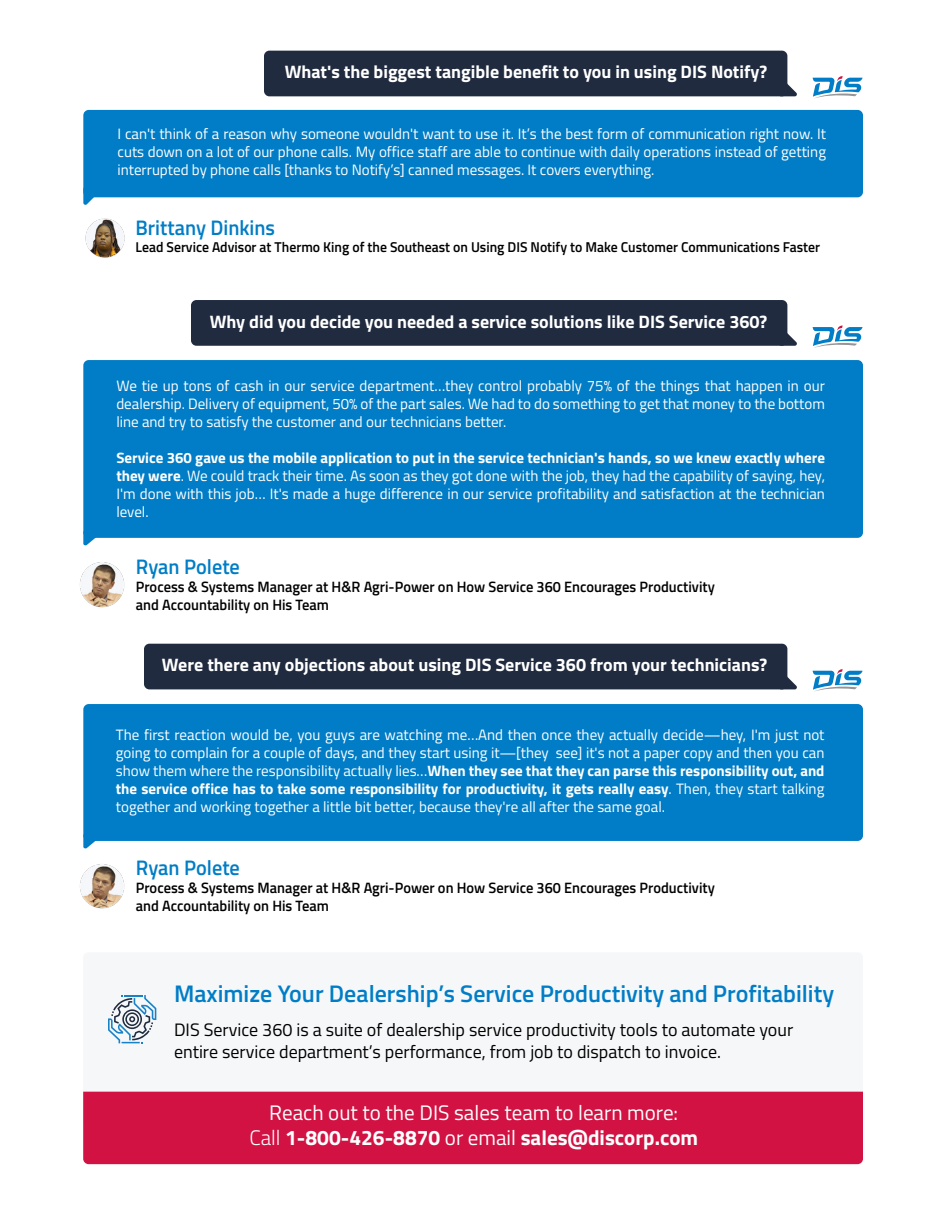
<style>
.page{position:relative;width:945px;height:1215px;background:#fff}
.page>*{position:absolute;margin:0;border:0;box-sizing:border-box;transform-origin:0 0}
.t1{font:600 24px "Titillium Web";color:#007dc6}
.t2{font:21px/25.2px "Titillium Web";color:#fff;text-align:center}
.t3{font:600 21px "Titillium Web";color:#007dc6}
.t4{font:700 18px "Titillium Web";color:#fff}
.t5{font:18px/21.6px "Titillium Web";color:#000}
.t6{font:15px/18px "Titillium Web";color:#fff;text-align:justify}
.t7{font:600 15px/18px "Titillium Web";color:#000}
.t8{font:600 14.25px "Titillium Web";color:#000}
.s1{font-weight:700}
.s2{font-weight:300}
</style>
<div class="page">
<div style="left:83px;top:952px;width:780px;height:177px;background:#f5f7f9;border-radius:5px"></div>
<div style="left:83px;top:1092px;width:780px;height:72px;background:#d11242"></div>
<div style="left:83px;top:110px;width:780px;height:87px;background:#007dc6;border-radius:5px"></div>
<svg style="left:83px;top:187px;width:19px;height:18px"></svg>
<div style="left:83px;top:360px;width:780px;height:178px;background:#007dc6;border-radius:5px"></div>
<div style="left:83px;top:704px;width:780px;height:137px;background:#007dc6;border-radius:5px"></div>
<img style="left:80px;top:562px;width:45px;height:46px">
<img style="left:85px;top:218px;width:40px;height:40px">
<svg style="left:83px;top:530px;width:19px;height:16px"></svg>
<svg style="left:83px;top:834px;width:19px;height:15px"></svg>
<img style="left:80px;top:864px;width:45px;height:45px">
<div style="left:264px;top:51px;width:523px;height:45px;background:#202b3f;border-radius:5px"></div>
<svg style="left:784px;top:78px;width:13px;height:18px"></svg>
<svg style="left:813px;top:76px;width:50px;height:23px"></svg>
<div style="left:191px;top:300px;width:596px;height:46px;background:#202b3f;border-radius:5px"></div>
<svg style="left:779px;top:327px;width:18px;height:19px"></svg>
<svg style="left:813px;top:326px;width:50px;height:22px"></svg>
<div style="left:144px;top:644px;width:643px;height:45px;background:#202b3f;border-radius:5px"></div>
<svg style="left:784px;top:671px;width:13px;height:18px"></svg>
<svg style="left:813px;top:669px;width:50px;height:23px"></svg>
<svg style="left:108px;top:995px;width:48px;height:48px"></svg>
<p class="t4" style="left:285px;top:58px;width:484px">What's the biggest tangible benefit to you in using DIS Notify?</p>
<p class="t6" style="left:117px;top:124px;width:710px">I can't think of a reason why someone wouldn't want to use it. It’s the best form of communication right now. It cuts down on a lot of our phone calls. My office staff are able to continue with daily operations instead of getting interrupted by phone calls [thanks to Notify’s] canned messages. It covers everything.</p>
<h2 class="t3" style="left:135px;top:212px;width:141px">Brittany Dinkins</h2>
<p class="t8" style="left:135px;top:237px;width:686px">Lead Service Advisor at Thermo King of the Southeast on Using DIS Notify to Make Customer Communications Faster</p>
<p class="t4" style="left:210px;top:308px;width:559px">Why did you decide you needed a service solutions like DIS Service 360?</p>
<p class="t6" style="left:116px;top:376px;width:710px">We tie up tons of cash in our service department…they control probably 75% of the things that happen in our dealership. Delivery of equipment, 50% of the part sales. We had to do something to get that money to the bottom line and try to satisfy the customer and our technicians better.</p>
<p class="t6" style="left:116px;top:448px;width:710px"><span class="s1">Service 360 gave us the mobile application to put in the service technician's hands, so we knew exactly where they were</span>. We could track their time. As soon as they got done with the job, they had the capability of saying, hey, I'm done with this job… It's made a huge difference in our service profitability and satisfaction at the technician level.</p>
<h2 class="t3" style="left:136px;top:551px;width:106px">Ryan Polete</h2>
<p class="t7" style="left:136px;top:577px;width:580px">Process &amp; Systems Manager at H&amp;R Agri-Power on How Service 360 Encourages Productivity and Accountability on His Team</p>
<p class="t4" style="left:162px;top:651px;width:607px">Were there any objections about using DIS Service 360 from your technicians?</p>
<p class="t6" style="left:116px;top:725px;width:710px">The first reaction would be, you guys are watching me…And then once they actually decide—hey, I'm just not going to complain for a couple of days, and they start using it—[they see] it's not a paper copy and then you can show them where the responsibility actually lies…<span class="s1">When they see that they can parse this responsibility out, and the service office has to take some responsibility for productivity, it gets really easy</span>. Then, they start talking together and working together a little bit better, because they're all after the same goal.</p>
<h2 class="t3" style="left:136px;top:852px;width:106px">Ryan Polete</h2>
<p class="t7" style="left:136px;top:878px;width:580px">Process &amp; Systems Manager at H&amp;R Agri-Power on How Service 360 Encourages Productivity and Accountability on His Team</p>
<h1 class="t1" style="left:174px;top:976px;width:662px">Maximize Your Dealership’s Service Productivity and Profitability</h1>
<p class="t5" style="left:174px;top:1018px;width:621px">DIS Service 360 is a suite of dealership service productivity tools to automate your entire service department’s performance, from job to dispatch to invoice.</p>
<h2 class="t2" style="left:249px;top:1099px;width:450px">Reach out to the DIS sales team to learn more:<br><span class="s2">Call</span> <span class="s1">1-800-426-8870</span> or email <span class="s1">sales@discorp.com</span></h2>
</div>
